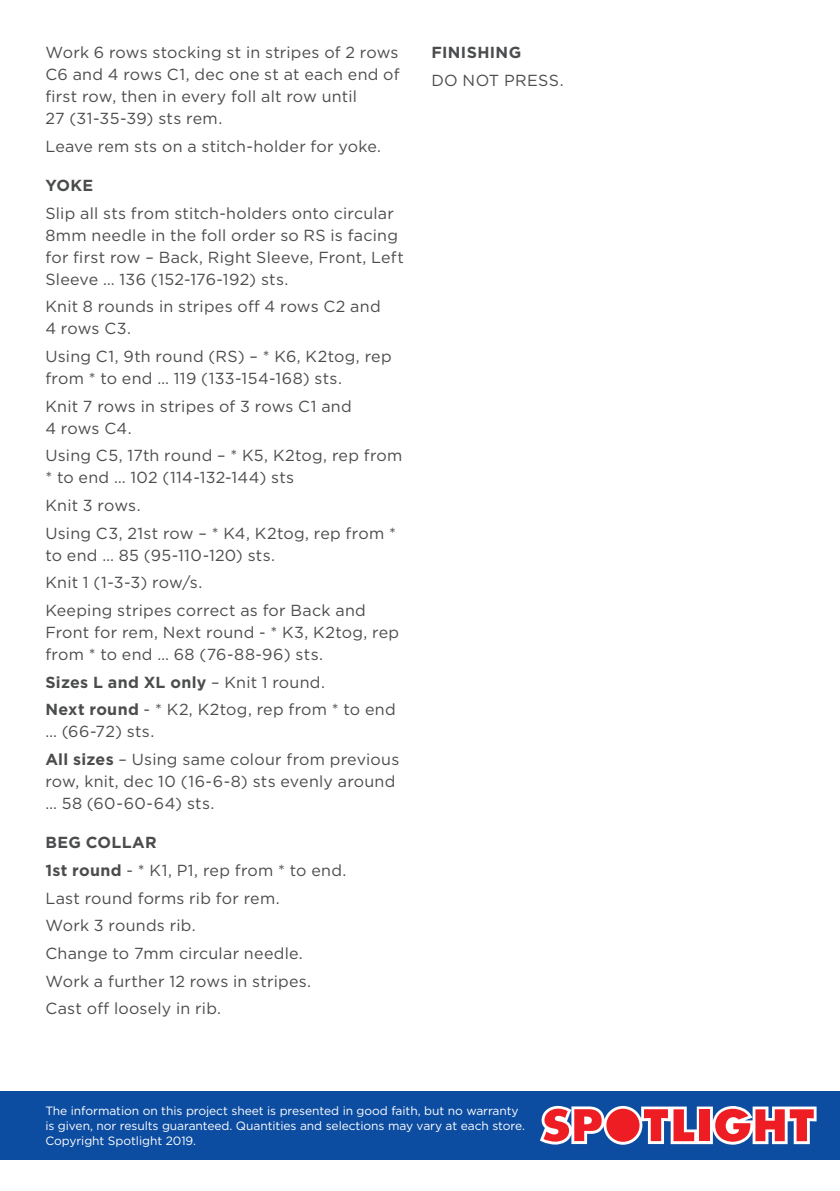
<style>
.page{position:relative;width:840px;height:1191px;background:#fff}
.page>*{position:absolute;margin:0;border:0;box-sizing:border-box;transform-origin:0 0}
.PROJECT_COPY{font:16px/22px "Gotham";letter-spacing:.015em;color:#4b4c4d}
.PROJECT_COPY-2{font:700 16px "Gotham";letter-spacing:.02em;color:#4b4c4d}
.SUBHEAD{font:700 16px "Gotham";letter-spacing:.025em;color:#4b4c4d}
.t1{font:12px/15px "Gotham";letter-spacing:-.005em;color:#fff}
.s1{font-weight:400}
.s2{font-weight:700}
</style>
<div class="page">
<div style="left:0;top:1090px;width:839px;height:69px;background:#0d4da1"></div>
<svg style="left:540px;top:1106px;width:276px;height:38px"></svg>
<p class="PROJECT_COPY" style="left:45px;top:41px;width:355px">Work 6 rows stocking st in stripes of 2 rows C6 and 4 rows C1, dec one st at each end of first row, then in every foll alt row until<br>27 (31-35-39) sts rem.</p>
<p class="PROJECT_COPY" style="left:45px;top:135px;width:337px">Leave rem sts on a stitch-holder for yoke.</p>
<p class="SUBHEAD" style="left:45px;top:175px;width:49px">YOKE</p>
<p class="PROJECT_COPY" style="left:45px;top:202px;width:360px">Slip all sts from stitch-holders onto circular 8mm needle in the foll order so RS is facing for first row – Back, Right Sleeve, Front, Left Sleeve … 136 (152-176-192) sts.</p>
<p class="PROJECT_COPY" style="left:45px;top:295px;width:336px">Knit 8 rounds in stripes off 4 rows C2 and<br>4 rows C3.</p>
<p class="PROJECT_COPY" style="left:45px;top:345px;width:347px">Using C1, 9th round (RS) – * K6, K2tog, rep from * to end … 119 (133-154-168) sts.</p>
<p class="PROJECT_COPY" style="left:45px;top:395px;width:308px">Knit 7 rows in stripes of 3 rows C1 and<br>4 rows C4.</p>
<p class="PROJECT_COPY" style="left:45px;top:444px;width:358px">Using C5, 17th round – * K5, K2tog, rep from * to end … 102 (114-132-144) sts</p>
<p class="PROJECT_COPY" style="left:45px;top:494px;width:97px">Knit 3 rows.</p>
<p class="PROJECT_COPY" style="left:45px;top:522px;width:352px">Using C3, 21st row – * K4, K2tog, rep from * to end … 85 (95-110-120) sts.</p>
<p class="PROJECT_COPY" style="left:45px;top:571px;width:158px">Knit 1 (1-3-3) row/s.</p>
<p class="PROJECT_COPY" style="left:45px;top:599px;width:355px">Keeping stripes correct as for Back and<br>Front for rem, Next round - * K3, K2tog, rep from * to end … 68 (76-88-96) sts.</p>
<p class="PROJECT_COPY-2" style="left:45px;top:671px;width:281px">Sizes L and XL only <span class="s1">– Knit 1 round.</span></p>
<p class="PROJECT_COPY" style="left:45px;top:698px;width:351px"><span class="s2">Next round</span> - * K2, K2tog, rep from * to end … (66-72) sts.</p>
<p class="PROJECT_COPY" style="left:45px;top:748px;width:355px"><span class="s2">All sizes</span> – Using same colour from previous row, knit, dec 10 (16-6-8) sts evenly around … 58 (60-60-64) sts.</p>
<p class="SUBHEAD" style="left:45px;top:832px;width:113px">BEG COLLAR</p>
<p class="PROJECT_COPY" style="left:45px;top:859px;width:302px"><span class="s2">1st round</span> - * K1, P1, rep from * to end.</p>
<p class="PROJECT_COPY" style="left:45px;top:886px;width:236px">Last round forms rib for rem.</p>
<p class="PROJECT_COPY" style="left:45px;top:914px;width:152px">Work 3 rounds rib.</p>
<p class="PROJECT_COPY" style="left:45px;top:942px;width:259px">Change to 7mm circular needle.</p>
<p class="PROJECT_COPY" style="left:45px;top:969px;width:267px">Work a further 12 rows in stripes.</p>
<p class="PROJECT_COPY" style="left:45px;top:997px;width:177px">Cast off loosely in rib.</p>
<p class="SUBHEAD" style="left:431px;top:42px;width:91px">FINISHING</p>
<p class="PROJECT_COPY" style="left:431px;top:69px;width:134px">DO NOT PRESS.</p>
<p class="t1" style="left:45px;top:1103px;width:481px">The information on this project sheet is presented in good faith, but no warranty is given, nor results guaranteed. Quantities and selections may vary at each store.<br>Copyright Spotlight 2019.</p>
</div>
